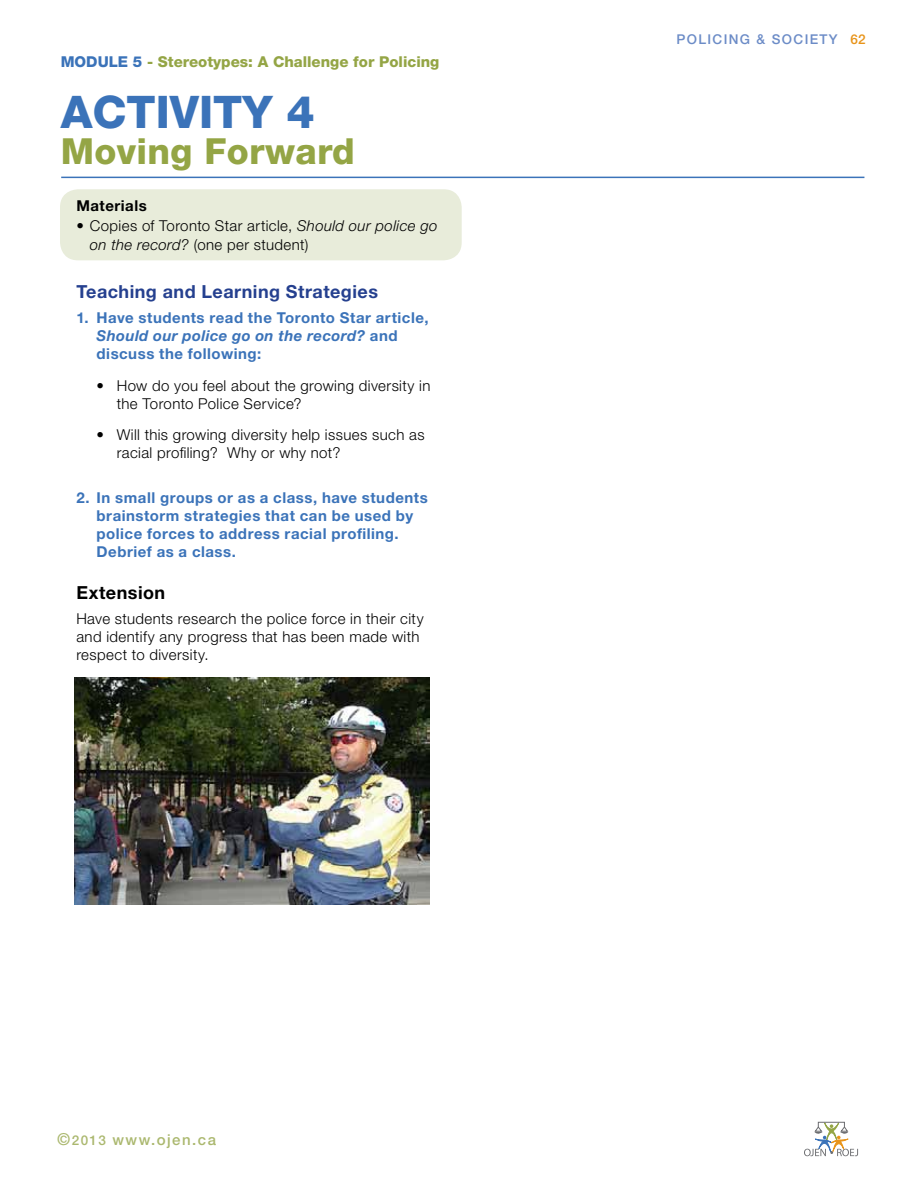
<style>
.page{position:relative;width:918px;height:1188px;background:#fff}
.page>*{position:absolute;margin:0;border:0;box-sizing:border-box;transform-origin:0 0}
.t1{font:800 45px "Helvetica Neue LT Std";color:#3b73b9}
.t2{font:800 36px "Helvetica Neue LT Std";letter-spacing:.01em;color:#94a545}
.t3{font:700 18px "Helvetica Neue LT Std";letter-spacing:.025em;color:#25408f}
.t4{font:700 18px "Helvetica Neue LT Std";letter-spacing:.025em;color:#000}
.t5{font:300 15px/18px "Helvetica Neue LT Std";letter-spacing:.025em;color:#000}
.t6{font:700 15px/18px "Helvetica Neue LT Std";letter-spacing:.035em;color:#3b73b9}
.t7{font:800 15px "Helvetica Neue LT Std";color:#94a545}
.t8{font:500 15px "Helvetica Neue LT Std";letter-spacing:.1em;color:#abb86f}
.t9{font:700 15px "Helvetica Neue LT Std";letter-spacing:.035em;color:#000}
.t10{font:500 13.5px "Helvetica Neue LT Std";letter-spacing:.1em;color:#6c8cc7}
.s1{color:#3b73b9}
.s2{font-style:italic}
.s3{font-size:16.5px}
.s4{font-size:13.5px}
.s5{color:#e8941a}
</style>
<div class="page">
<svg style="left:804px;top:1122px;width:54px;height:34px"></svg>
<div style="left:60px;top:189px;width:402px;height:71px;background:#e8ecda;border-radius:18px"></div>
<hr style="left:61px;top:177px;width:803px;height:1px;background:#3b73b9">
<img style="left:74px;top:677px;width:356px;height:227px">
<p class="t7" style="left:61px;top:53px;width:380px"><span class="s1">modu le 5</span> - Stereotypes: A Challenge for Policing</p>
<h1 class="t1" style="left:61px;top:85px;width:256px">Activity 4</h1>
<h2 class="t2" style="left:61px;top:130px;width:296px">Moving Forward</h2>
<p class="t9" style="left:76px;top:197px;width:72px">Materials</p>
<p class="t5" style="left:90px;top:215px;width:349px;line-height:19.5px;text-indent:-13px">• Copies of Toronto Star article, <span class="s2">Should our police go on the record?</span> (one per student)</p>
<p class="t3" style="left:76px;top:281px;width:303px">Teaching and Learning Strategies</p>
<p class="t6" style="left:97px;top:308px;width:334px;text-indent:-20px">1. Have students read the Toronto Star article,<br><span class="s2">Should our police go on the record?</span> and discuss the following:</p>
<p class="t5" style="left:117px;top:376px;width:315px;text-indent:-20px">• How do you feel about the growing diversity in the Toronto Police Service?</p>
<p class="t5" style="left:117px;top:425px;width:309px;text-indent:-20px">• Will this growing diversity help issues such as racial profiling? Why or why not?</p>
<p class="t6" style="left:97px;top:488px;width:333px;text-indent:-20px">2. In small groups or as a class, have students brainstorm strategies that can be used by police forces to address racial profiling.<br>Debrief as a class.</p>
<p class="t4" style="left:76px;top:581px;width:90px">Extension</p>
<p class="t5" style="left:76px;top:609px;width:349px">Have students research the police force in their city and identify any progress that has been made with respect to diversity.</p>
<p class="t8" style="left:57px;top:1130px;width:161px"><span class="s3">©</span><span class="s4">2013</span> www.ojen.ca</p>
<p class="t10" style="left:676px;top:31px;width:191px">POLICING &amp; SOCIETY <span class="s5">62</span></p>
</div>
